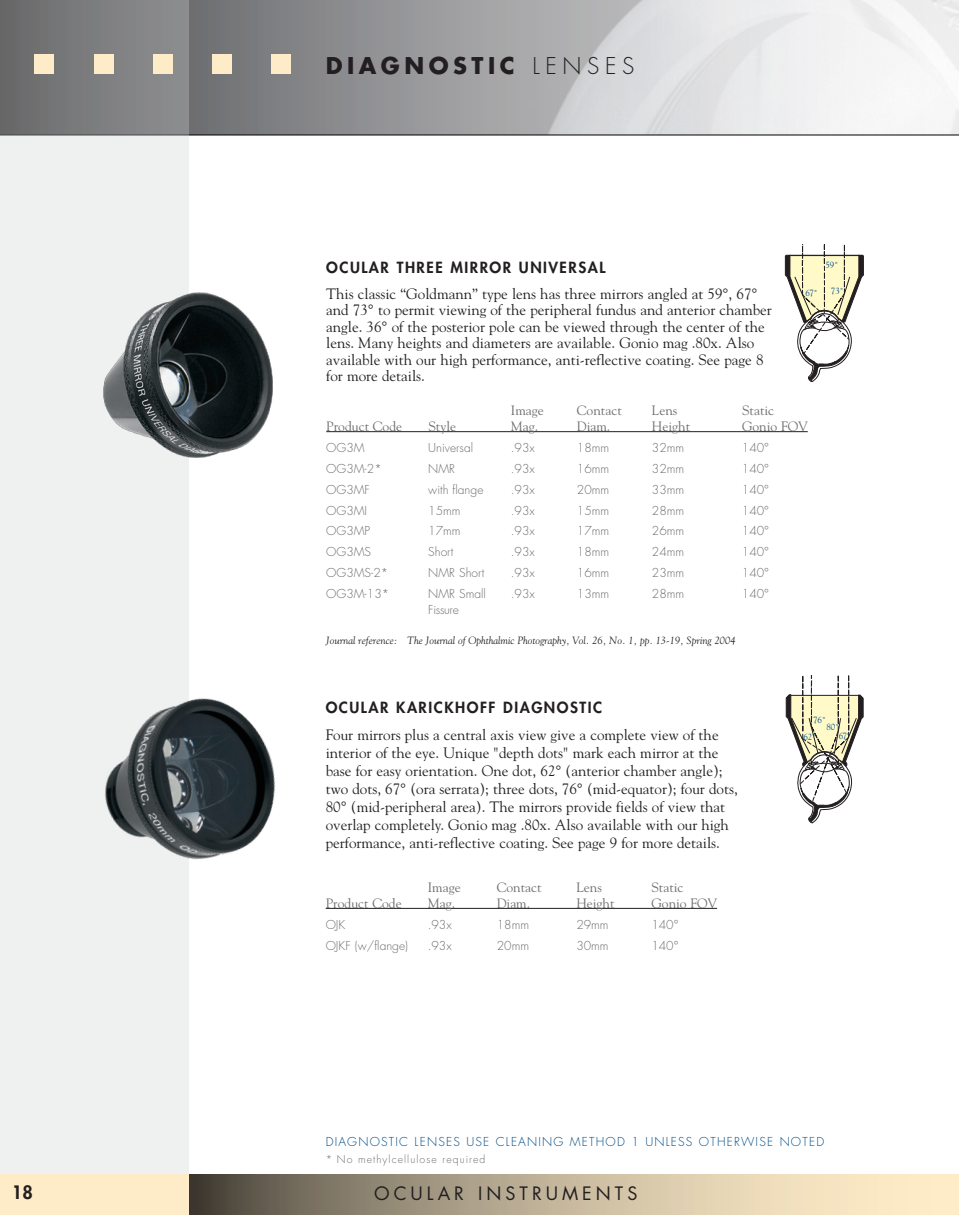
<style>
.page{position:relative;width:959px;height:1215px;background:#fff}
.page>*{position:absolute;margin:0;border:0;box-sizing:border-box;transform-origin:0 0}
.t1{font:700 22.5px "Futura";letter-spacing:.2em;color:#231f20}
.t2{font:18px "Futura";letter-spacing:.22em;color:#231f20}
.t3{font:800 18px "Futura";color:#231f20}
.t4{font:15px/18px "Goudy";color:#231f20}
.t5{font:800 15px "Futura";letter-spacing:.1em;color:#231f20}
.t6{font:13.5px "Goudy";color:#6c6d70}
.t7{font:300 12px "Futura";color:#6c6d70}
.t8{font:300 12px "Futura";letter-spacing:.1em;color:#004c85}
.t9{font:italic 10.5px "Goudy";color:#231f20}
.t10{font:300 10.5px "Futura";letter-spacing:.1em;color:#6c6d70}
.t11{font:9px "Goudy";color:#004c85}
.s1{font-weight:300}
</style>
<div class="page">
<hr style="left:0;top:135px;width:958px;height:1px;background:#000">
<svg style="left:189px;top:0;width:769px;height:135px"></svg>
<div style="left:0;top:1174px;width:958px;height:41px;background:#feebc7"></div>
<svg style="left:189px;top:1174px;width:620px;height:41px;background:#ab9f88"></svg>
<svg style="left:0;top:0;width:189px;height:1174px;fill:#eff0f0"></svg>
<div style="left:35px;top:54px;width:19px;height:20px;background:#feebc7"></div>
<div style="left:94px;top:54px;width:19px;height:20px;background:#feebc7"></div>
<div style="left:153px;top:54px;width:20px;height:20px;background:#feebc7"></div>
<div style="left:212px;top:54px;width:20px;height:20px;background:#feebc7"></div>
<div style="left:271px;top:54px;width:20px;height:20px;background:#feebc7"></div>
<hr style="left:958px;top:135px;width:1px;height:1039px;background:#d1d2d4">
<hr style="left:958px;top:0;width:1px;height:135px;background:#efeff0">
<hr style="left:958px;top:1174px;width:1px;height:41px;background:#feebc7">
<hr style="left:326px;top:431px;width:481px;height:1px;background:#231f20">
<img style="left:81px;top:681px;width:195px;height:203px">
<hr style="left:326px;top:908px;width:391px;height:1px;background:#231f20">
<img style="left:87px;top:279px;width:186px;height:196px">
<svg style="left:785px;top:676px;width:78px;height:147px"></svg>
<svg style="left:785px;top:244px;width:78px;height:138px"></svg>
<h1 class="t1" style="left:326px;top:49px;width:310px">DIAGNOSTIC <span class="s1">L enses</span></h1>
<p class="t5" style="left:326px;top:258px;width:280px">OC ULAR THREE MIRROR UNIVERSAL</p>
<p class="t4" style="left:326px;top:285px;width:447px;line-height:16.5px">This classic “Goldmann” type lens has three mirrors angled at 59°, 67° and 73° to permit viewing of the peripheral fundus and anterior chamber angle. 36° of the posterior pole can be viewed through the center of the lens. Many heights and diameters are available. Gonio mag .80x. Also available with our high performance, anti-reflective coating. See page 8 for more details.</p>
<p class="t6" style="left:511px;top:402px;width:34px">Image</p>
<p class="t6" style="left:577px;top:402px;width:46px">Contact</p>
<p class="t6" style="left:652px;top:402px;width:27px">Lens</p>
<p class="t6" style="left:742px;top:402px;width:34px">Static</p>
<p class="t6" style="left:326px;top:418px;width:77px">Product Code</p>
<p class="t6" style="left:428px;top:418px;width:29px">Style</p>
<p class="t6" style="left:511px;top:418px;width:29px">Mag.</p>
<p class="t6" style="left:577px;top:418px;width:35px">Diam.</p>
<p class="t6" style="left:652px;top:418px;width:40px">Height</p>
<p class="t6" style="left:742px;top:418px;width:67px">Gonio FOV</p>
<p class="t7" style="left:326px;top:440px;width:56px">OG3MU</p>
<p class="t7" style="left:436px;top:440px;width:38px">niversal</p>
<p class="t7" style="left:511px;top:440px;width:25px">.93x</p>
<p class="t7" style="left:577px;top:440px;width:34px">18mm</p>
<p class="t7" style="left:652px;top:440px;width:34px">32mm</p>
<p class="t7" style="left:742px;top:440px;width:29px">140°</p>
<p class="t7" style="left:326px;top:461px;width:75px">OG3M-2* NMR</p>
<p class="t7" style="left:511px;top:461px;width:25px">.93x</p>
<p class="t7" style="left:577px;top:461px;width:34px">16mm</p>
<p class="t7" style="left:652px;top:461px;width:34px">32mm</p>
<p class="t7" style="left:742px;top:461px;width:29px">140°</p>
<p class="t7" style="left:326px;top:482px;width:34px">OG3MF</p>
<p class="t7" style="left:428px;top:482px;width:57px">with flange</p>
<p class="t7" style="left:511px;top:482px;width:25px">.93x</p>
<p class="t7" style="left:577px;top:482px;width:34px">20mm</p>
<p class="t7" style="left:652px;top:482px;width:34px">33mm</p>
<p class="t7" style="left:742px;top:482px;width:29px">140°</p>
<p class="t7" style="left:326px;top:503px;width:33px">OG3MI</p>
<p class="t7" style="left:428px;top:503px;width:34px">15mm</p>
<p class="t7" style="left:511px;top:503px;width:25px">.93x</p>
<p class="t7" style="left:577px;top:503px;width:34px">15mm</p>
<p class="t7" style="left:652px;top:503px;width:34px">28mm</p>
<p class="t7" style="left:742px;top:503px;width:29px">140°</p>
<p class="t7" style="left:326px;top:523px;width:46px">OG3MP</p>
<p class="t7" style="left:428px;top:523px;width:34px">17mm</p>
<p class="t7" style="left:511px;top:523px;width:25px">.93x</p>
<p class="t7" style="left:577px;top:523px;width:34px">17mm</p>
<p class="t7" style="left:652px;top:523px;width:34px">26mm</p>
<p class="t7" style="left:742px;top:523px;width:29px">140°</p>
<p class="t7" style="left:326px;top:544px;width:49px">OG3MSS</p>
<p class="t7" style="left:435px;top:544px;width:20px">hort</p>
<p class="t7" style="left:511px;top:544px;width:25px">.93x</p>
<p class="t7" style="left:577px;top:544px;width:34px">18mm</p>
<p class="t7" style="left:652px;top:544px;width:34px">24mm</p>
<p class="t7" style="left:742px;top:544px;width:29px">140°</p>
<p class="t7" style="left:326px;top:565px;width:80px">OG3MS-2* NMR</p>
<p class="t7" style="left:459px;top:565px;width:27px">Short</p>
<p class="t7" style="left:511px;top:565px;width:25px">.93x</p>
<p class="t7" style="left:577px;top:565px;width:34px">16mm</p>
<p class="t7" style="left:652px;top:565px;width:34px">23mm</p>
<p class="t7" style="left:742px;top:565px;width:29px">140°</p>
<p class="t7" style="left:326px;top:586px;width:81px">OG3M-13* NMR</p>
<p class="t7" style="left:459px;top:586px;width:28px">Small</p>
<p class="t7" style="left:511px;top:586px;width:25px">.93x</p>
<p class="t7" style="left:577px;top:586px;width:34px">13mm</p>
<p class="t7" style="left:652px;top:586px;width:34px">28mm</p>
<p class="t7" style="left:742px;top:586px;width:29px">140°</p>
<p class="t7" style="left:428px;top:602px;width:32px">Fissure</p>
<p class="t9" style="left:326px;top:634px;width:411px">Journal reference: The Journal of Ophthalmic Photography, Vol. 26, No. 1, pp. 13-19, Spring 2004</p>
<p class="t11" style="left:805px;top:288px;width:13px">67˚</p>
<p class="t11" style="left:825px;top:259px;width:13px">59˚</p>
<p class="t11" style="left:831px;top:286px;width:13px">73˚</p>
<p class="t5" style="left:326px;top:698px;width:277px">OC ULAR KARICKHOFF DIAGNOSTIC</p>
<p class="t4" style="left:326px;top:725px;width:413px">Four mirrors plus a central axis view give a complete view of the interior of the eye. Unique "depth dots" mark each mirror at the base for easy orientation. One dot, 62° (anterior chamber angle); two dots, 67° (ora serrata); three dots, 76° (mid-equator); four dots, 80° (mid-peripheral area). The mirrors provide fields of view that overlap completely. Gonio mag .80x. Also available with our high performance, anti-reflective coating. See page 9 for more details.</p>
<p class="t6" style="left:428px;top:879px;width:34px">Image</p>
<p class="t6" style="left:497px;top:879px;width:46px">Contact</p>
<p class="t6" style="left:576px;top:879px;width:27px">Lens</p>
<p class="t6" style="left:651px;top:879px;width:34px">Static</p>
<p class="t6" style="left:326px;top:895px;width:77px">Product Code</p>
<p class="t6" style="left:428px;top:895px;width:29px">Mag.</p>
<p class="t6" style="left:497px;top:895px;width:35px">Diam.</p>
<p class="t6" style="left:576px;top:895px;width:40px">Height</p>
<p class="t6" style="left:651px;top:895px;width:67px">Gonio FOV</p>
<p class="t7" style="left:326px;top:917px;width:21px">OJK</p>
<p class="t7" style="left:428px;top:917px;width:25px">.93x</p>
<p class="t7" style="left:497px;top:917px;width:34px">18mm</p>
<p class="t7" style="left:576px;top:917px;width:34px">29mm</p>
<p class="t7" style="left:651px;top:917px;width:29px">140°</p>
<p class="t7" style="left:326px;top:938px;width:84px">OJKF (w/flange)</p>
<p class="t7" style="left:428px;top:938px;width:25px">.93x</p>
<p class="t7" style="left:497px;top:938px;width:34px">20mm</p>
<p class="t7" style="left:576px;top:938px;width:34px">30mm</p>
<p class="t7" style="left:651px;top:938px;width:29px">140°</p>
<p class="t11" style="left:813px;top:714px;width:13px">76˚</p>
<p class="t11" style="left:826px;top:722px;width:13px">80˚</p>
<p class="t11" style="left:803px;top:732px;width:13px">62˚</p>
<p class="t11" style="left:838px;top:730px;width:12px">67˚</p>
<p class="t8" style="left:326px;top:1134px;width:500px">Diagnostic lenses use Cleaning method 1 unless otherwise noted</p>
<p class="t10" style="left:325px;top:1152px;width:161px">* No methylcellulose required</p>
<p class="t3" style="left:12px;top:1181px;width:22px">18</p>
<p class="t2" style="left:374px;top:1181px;width:265px">OCULAR IN STRUMEN TS</p>
</div>
